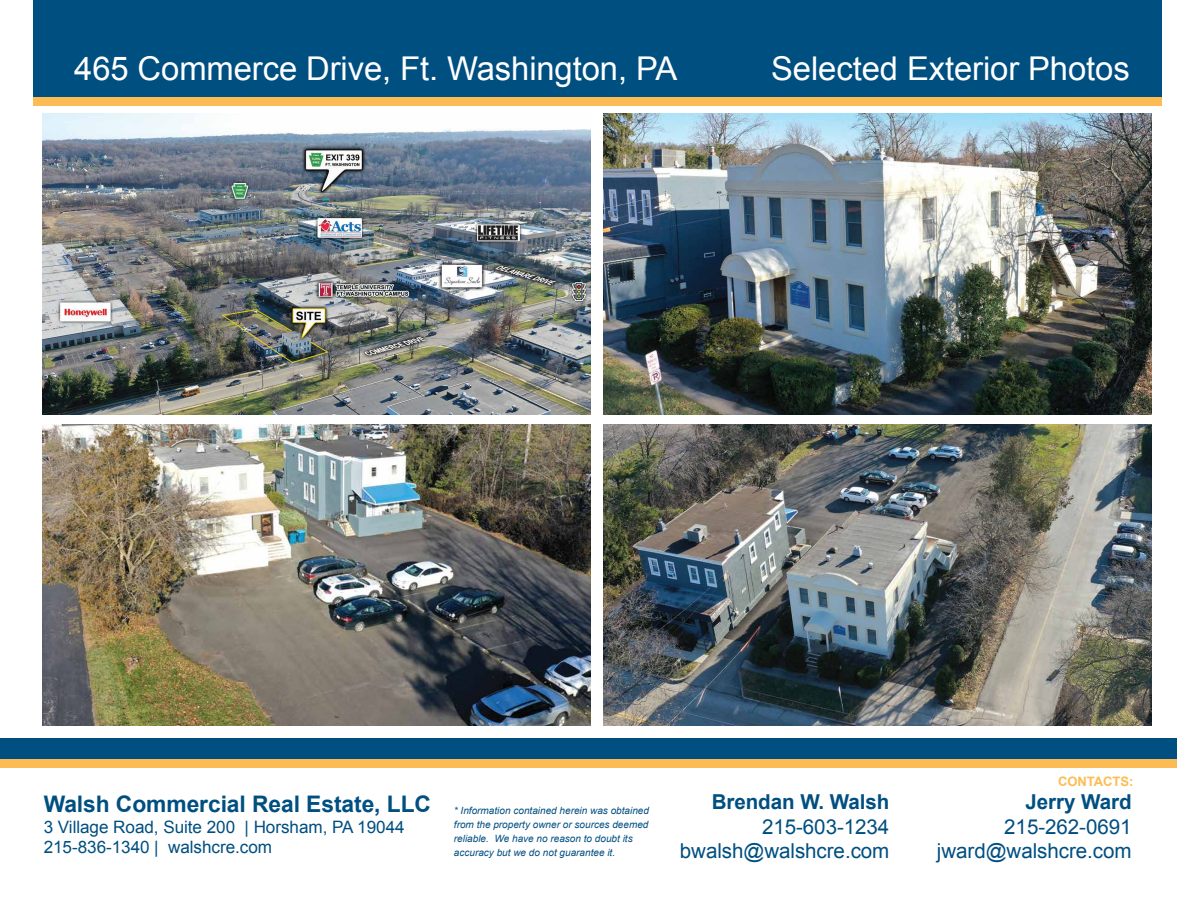
<style>
.page{position:relative;width:1188px;height:918px;background:#fff}
.page>*{position:absolute;margin:0;border:0;box-sizing:border-box;transform-origin:0 0}
.t1{font:32.85px "Arial";letter-spacing:-.005em;color:#fff}
.t2{font:700 22.8px "Arial";letter-spacing:-.005em;color:#004f81}
.t3{font:20.55px/24.8px "Arial";letter-spacing:-.005em;color:#004f81;text-align:right}
.t4{font:700 20.55px "Arial";letter-spacing:-.005em;color:#004f81}
.t5{font:17.1px/20.5px "Arial";letter-spacing:-.005em;color:#004f81}
.t6{font:700 13.05px "Arial";letter-spacing:-.005em;color:#fdbc53}
.t7{font:italic 10.05px/14.2px "Arial";color:#004f81}
</style>
<div class="page">
<div style="left:33px;top:0;width:1129px;height:100px;background:#004f81"></div>
<div style="left:33px;top:97px;width:1129px;height:8px;background:#fdbc53"></div>
<div style="left:0;top:738px;width:1177px;height:24px;background:#004f81"></div>
<div style="left:0;top:759px;width:1177px;height:9px;background:#fdbc53"></div>
<img style="left:42px;top:114px;width:548px;height:301px">
<img style="left:603px;top:114px;width:548px;height:301px">
<img style="left:42px;top:425px;width:548px;height:301px">
<img style="left:603px;top:425px;width:548px;height:301px">
<h1 class="t1" style="left:74px;top:47px;width:605px">465 Commerce Drive, Ft. Washington, PA</h1>
<h1 class="t1" style="left:771px;top:47px;width:360px">Selected Exterior Photos</h1>
<p class="t6" style="left:1058px;top:773px;width:77px">CONTACTS:</p>
<h2 class="t2" style="left:44px;top:789px;width:389px">Walsh Commercial Real Estate, LLC</h2>
<h3 class="t5" style="left:44px;top:816px;width:362px">3 Village Road, Suite 200 | Horsham, PA 19044<br>215-836-1340 | walshcre.com</h3>
<p class="t7" style="left:454px;top:803px;width:197px">* Information contained herein was obtained from the property owner or sources deemed reliable. We have no reason to doubt its accuracy but we do not guarantee it.</p>
<h3 class="t4" style="left:712px;top:788px;width:179px">Brendan W. Walsh</h3>
<h3 class="t3" style="left:680px;top:814px;width:211px">215-603-1234 bwalsh@walshcre.com</h3>
<h3 class="t4" style="left:1026px;top:788px;width:108px">Jerry Ward</h3>
<h3 class="t3" style="left:937px;top:814px;width:196px">215-262-0691 jward@walshcre.com</h3>
</div>
